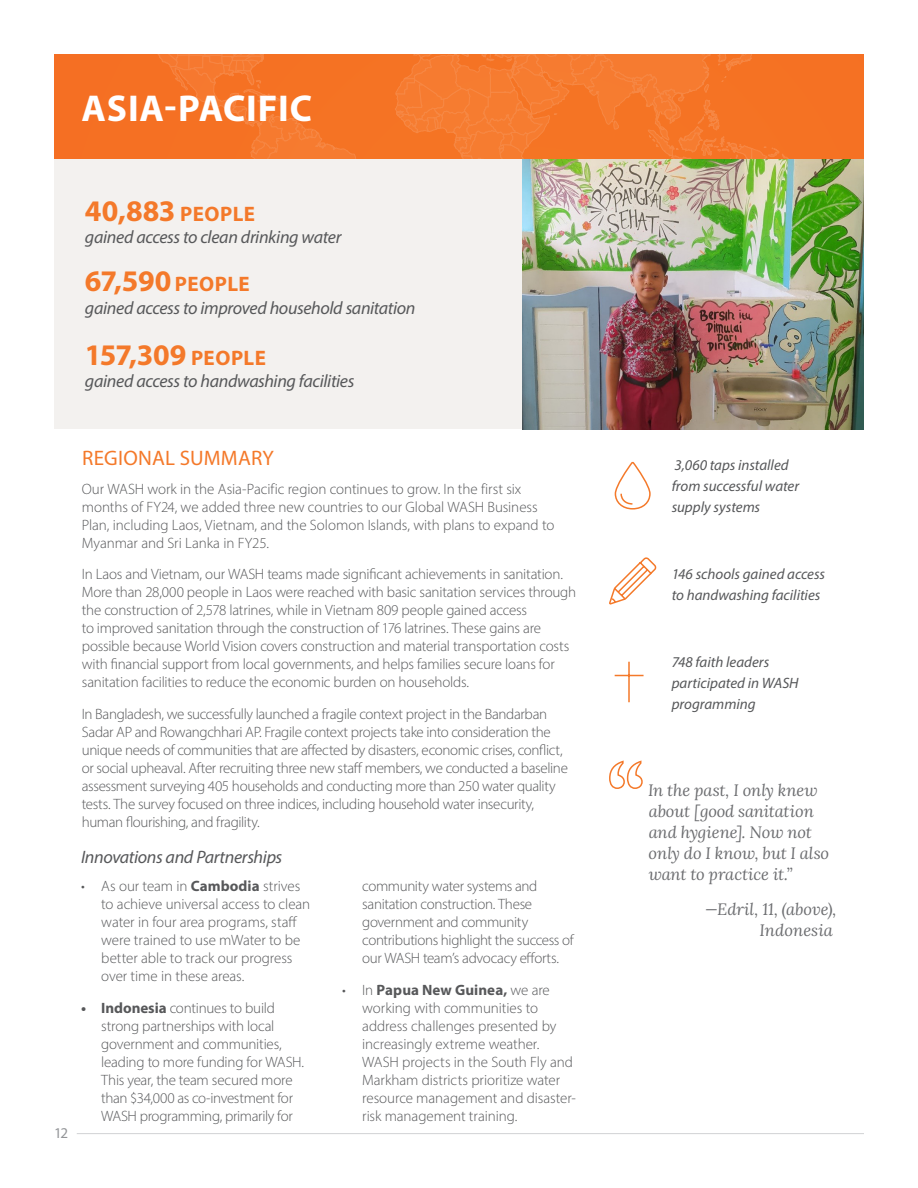
<style>
.page{position:relative;width:918px;height:1188px;background:#fff}
.page>*{position:absolute;margin:0;border:0;box-sizing:border-box;transform-origin:0 0}
.Titles{font:700 37.5px "Myriad Pro";letter-spacing:.02em;color:#fff}
.Titles-2{font:700 30px "Myriad Pro";letter-spacing:-.015em;color:#f4792a}
.Headings{font:21px "Myriad Pro";letter-spacing:.005em;color:#f4792a}
.Titles-3{font:italic 18px "Myriad Pro";letter-spacing:-.02em;color:#57585a}
.Subheads_-_Grey__Span_Columns{font:italic 18px "Myriad Pro";letter-spacing:-.02em;color:#57585a}
.Subheads_-_Grey__Span_Columns-2{font:italic 16.5px/21px "Lora";letter-spacing:-.005em;color:#6c6d70}
.Body_Copy{font:300 15px/18px "Myriad Pro";letter-spacing:-.015em;color:#57585a}
.Subheads_-_Grey__Span_Columns-3{font:italic 15px/21px "Myriad Pro";color:#57585a}
.Footer_numbers{font:15px "Myriad Pro";color:#939598}
.s1{font-size:21px}
.s2{font-weight:700}
</style>
<div class="page">
<hr style="left:77px;top:1133px;width:787px;height:1px;background:#d1d2d4">
<div style="left:54px;top:54px;width:810px;height:105px;background:#f57123"></div>
<svg style="left:395px;top:54px;width:394px;height:105px"></svg>
<svg style="left:158px;top:54px;width:198px;height:105px"></svg>
<div style="left:54px;top:159px;width:469px;height:270px;background:#f3f1ef"></div>
<img style="left:523px;top:159px;width:341px;height:270px">
<svg style="left:614px;top:461px;width:37px;height:49px"></svg>
<svg style="left:609px;top:557px;width:48px;height:48px"></svg>
<hr style="left:628px;top:662px;width:2px;height:40px;background:#f4792a">
<svg style="left:615px;top:675px;width:29px;height:1px"></svg>
<svg style="left:609px;top:760px;width:34px;height:29px"></svg>
<p class="Titles" style="left:81px;top:84px;width:232px">ASIA-PACIFIC</p>
<p class="Titles-2" style="left:85px;top:191px;width:172px">40,883 <span class="s1">PEOPLE</span></p>
<p class="Titles-3" style="left:85px;top:226px;width:258px">gained access to clean drinking water</p>
<p class="Titles-2" style="left:85px;top:262px;width:166px">67,590 <span class="s1">PEOPLE</span></p>
<p class="Titles-3" style="left:85px;top:297px;width:332px">gained access to improved household sanitation</p>
<p class="Titles-2" style="left:85px;top:335px;width:182px">157,309 <span class="s1">PEOPLE</span></p>
<p class="Titles-3" style="left:85px;top:370px;width:271px">gained access to handwashing facilities</p>
<p class="Footer_numbers" style="left:54px;top:1124px;width:16px">12</p>
<p class="Headings" style="left:82px;top:445px;width:193px">REGIONAL SUMMARY</p>
<p class="Body_Copy" style="left:82px;top:480px;width:474px">Our WASH work in the Asia-Pacific region continues to grow. In the first six months of FY24, we added three new countries to our Global WASH Business Plan, including Laos, Vietnam, and the Solomon Islands, with plans to expand to Myanmar and Sri Lanka in FY25.</p>
<p class="Body_Copy" style="left:82px;top:565px;width:496px">In Laos and Vietnam, our WASH teams made significant achievements in sanitation.<br>More than 28,000 people in Laos were reached with basic sanitation services through the construction of 2,578 latrines, while in Vietnam 809 people gained access<br>to improved sanitation through the construction of 176 latrines. These gains are possible because World Vision covers construction and material transportation costs with financial support from local governments, and helps families secure loans for sanitation facilities to reduce the economic burden on households.</p>
<p class="Body_Copy" style="left:82px;top:705px;width:488px">In Bangladesh, we successfully launched a fragile context project in the Bandarban Sadar AP and Rowangchhari AP. Fragile context projects take into consideration the unique needs of communities that are affected by disasters, economic crises, conflict, or social upheaval. After recruiting three new staff members, we conducted a baseline assessment surveying 405 households and conducting more than 250 water quality tests. The survey focused on three indices, including household water insecurity, human flourishing, and fragility.</p>
<p class="Subheads_-_Grey__Span_Columns" style="left:81px;top:845px;width:203px">Innovations and Partnerships</p>
<p class="Body_Copy" style="left:101px;top:877px;width:210px;text-indent:-20px">• As our team in <span class="s2">Cambodia</span> strives to achieve universal access to clean water in four area programs, staff were trained to use mWater to be better able to track our progress over time in these areas.</p>
<p class="Body_Copy" style="left:101px;top:999px;width:204px;text-indent:-20px"><span class="s2">• Indonesia</span> continues to build strong partnerships with local government and communities, leading to more funding for WASH.<br>This year, the team secured more than $34,000 as co‐investment for<br>WASH programming, primarily for</p>
<p class="Body_Copy" style="left:362px;top:877px;width:213px">community water systems and sanitation construction. These government and community contributions highlight the success of our WASH team’s advocacy efforts.</p>
<p class="Body_Copy" style="left:362px;top:981px;width:215px;text-indent:-20px">• In <span class="s2">Papua New Guinea,</span> we are working with communities to address challenges presented by increasingly extreme weather.<br>WASH projects in the South Fly and<br>Markham districts prioritize water resource management and disaster&shy;risk management training.</p>
<p class="Subheads_-_Grey__Span_Columns-3" style="left:672px;top:455px;width:129px">3,060 taps installed from successful water supply systems</p>
<p class="Subheads_-_Grey__Span_Columns-3" style="left:672px;top:563px;width:155px">146 schools gained access to handwashing facilities</p>
<p class="Subheads_-_Grey__Span_Columns-3" style="left:672px;top:651px;width:128px">748 faith leaders participated in WASH programming</p>
<p class="Subheads_-_Grey__Span_Columns-2" style="left:648px;top:780px;width:183px">In the past, I only knew about [good sanitation and hygiene]. Now not only do I know, but I also want to practice it.”</p>
<p class="Subheads_-_Grey__Span_Columns-2" style="left:705px;top:898px;width:133px;text-align:right">—Edril, 11, (above),<br>Indonesia</p>
</div>
